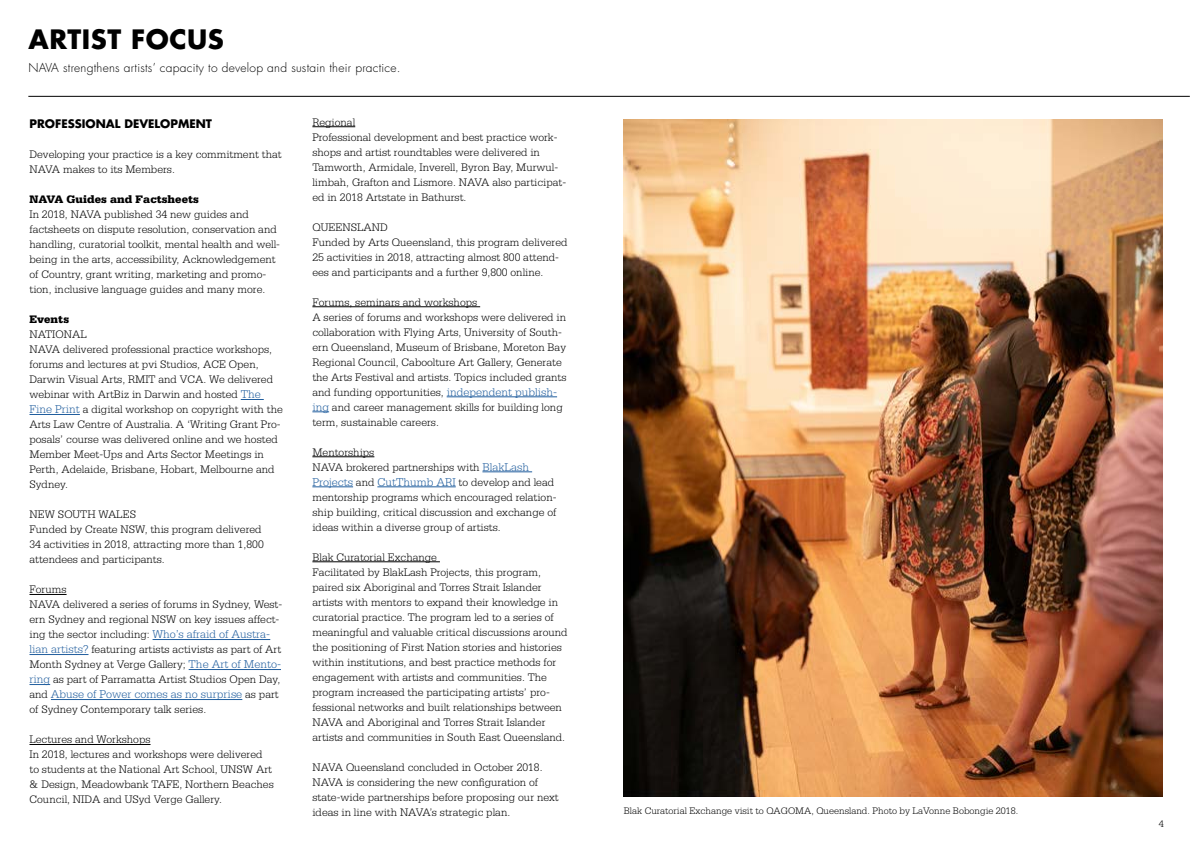
<style>
.page{position:relative;width:1191px;height:842px;background:#fff}
.page>*{position:absolute;margin:0;border:0;box-sizing:border-box;transform-origin:0 0}
.t1{font:700 26px "Futura CE";letter-spacing:.02em;color:#000}
.t2{font:300 12px "Serifa Std";color:#215e9e}
.t3{font:300 12px "Futura CE";letter-spacing:.02em;color:#000}
.t4{font:300 11.5px/15px "Serifa Std";color:#000}
.t5{font:900 11.5px "Serifa Std";color:#000}
.t6{font:700 11.5px "Futura CE";color:#000}
.t7{font:300 10px "Serifa Std";color:#000}
.s1{font-size:12px;color:#215e9e}
.s2{font-size:11.5px;color:#000}
</style>
<div class="page">
<svg style="left:241px;top:399px;width:23px;height:1px"></svg>
<hr style="left:30px;top:414px;width:50px;height:1px;background:#215e9e">
<hr style="left:30px;top:594px;width:37px;height:1px;background:#000">
<hr style="left:153px;top:639px;width:117px;height:1px;background:#215e9e">
<hr style="left:30px;top:654px;width:58px;height:1px;background:#215e9e">
<hr style="left:189px;top:669px;width:92px;height:1px;background:#215e9e">
<svg style="left:30px;top:684px;width:20px;height:1px"></svg>
<hr style="left:51px;top:699px;width:191px;height:1px;background:#215e9e">
<hr style="left:30px;top:744px;width:120px;height:1px;background:#000">
<hr style="left:312px;top:126px;width:43px;height:1px;background:#000">
<hr style="left:312px;top:306px;width:168px;height:1px;background:#000">
<hr style="left:447px;top:396px;width:110px;height:1px;background:#215e9e">
<svg style="left:312px;top:411px;width:17px;height:1px"></svg>
<hr style="left:312px;top:456px;width:62px;height:1px;background:#000">
<hr style="left:482px;top:471px;width:50px;height:1px;background:#215e9e">
<hr style="left:312px;top:486px;width:41px;height:1px;background:#215e9e">
<hr style="left:377px;top:486px;width:79px;height:1px;background:#215e9e">
<hr style="left:312px;top:561px;width:128px;height:1px;background:#000">
<hr style="left:28px;top:96px;width:1161px;height:1px;background:#000">
<img style="left:624px;top:119px;width:538px;height:677px">
<h1 class="t1" style="left:28px;top:20px;width:197px">ARTIST FOCUS</h1>
<p class="t3" style="left:28px;top:60px;width:374px">NAVA strengthens artists’ capacity to develop and sustain their practice.</p>
<p class="t6" style="left:30px;top:115px;width:184px">PROFESSIONAL DEVELOPMENT</p>
<p class="t4" style="left:30px;top:147px;width:254px">Developing your practice is a key commitment that<br>NAVA makes to its Members.</p>
<p class="t5" style="left:30px;top:193px;width:171px">NAVA Guides and Factsheets</p>
<p class="t4" style="left:30px;top:207px;width:252px">In 2018, NAVA published 34 new guides and factsheets on dispute resolution, conservation and handling, curatorial toolkit, mental health and well&shy;being in the arts, accessibility, Acknowledgement of Country, grant writing, marketing and promo&shy;tion, inclusive language guides and many more.</p>
<p class="t5" style="left:30px;top:313px;width:41px">Events</p>
<p class="t4" style="left:29px;top:327px;width:255px">NATIONAL<br>NAVA delivered professional practice workshops, forums and lectures at pvi Studios, ACE Open, Darwin Visual Arts, RMIT and VCA. We delivered webinar with ArtBiz in Darwin and hosted <span class="s1">The Fine Print</span> a digital workshop on copyright with the Arts Law Centre of Australia. A ‘Writing Grant Pro&shy;posals’ course was delivered online and we hosted Member Meet-Ups and Arts Sector Meetings in Perth, Adelaide, Brisbane, Hobart, Melbourne and Sydney.</p>
<p class="t4" style="left:30px;top:507px;width:236px">NEW SOUTH WALES<br>Funded by Create NSW, this program delivered 34 activities in 2018, attracting more than 1,800 attendees and participants.</p>
<p class="t4" style="left:29px;top:582px;width:254px">Forums<br>NAVA delivered a series of forums in Sydney, West&shy;ern Sydney and regional NSW on key issues affect&shy;ing the sector including: <span class="s1">Who’s afraid of Austra&shy;lian artists?</span> featuring artists activists as part of Art Month Sydney at Verge Gallery; <span class="s1">The Art of Mento&shy;ring</span> as part of Parramatta Artist Studios Open Day,</p>
<p class="t2" style="left:29px;top:688px;width:251px"><span class="s2">and</span> Abuse of Power comes as no surprise <span class="s2">as part</span></p>
<p class="t4" style="left:30px;top:702px;width:178px">of Sydney Contemporary talk series.</p>
<p class="t4" style="left:30px;top:732px;width:246px">Lectures and Workshops<br>In 2018, lectures and workshops were delivered to students at the National Art School, UNSW Art &amp; Design, Meadowbank TAFE, Northern Beaches Council, NIDA and USyd Verge Gallery.</p>
<p class="t4" style="left:312px;top:114px;width:255px">Regional<br>Professional development and best practice work&shy;shops and artist roundtables were delivered in Tamworth, Armidale, Inverell, Byron Bay, Murwul&shy;limbah, Grafton and Lismore. NAVA also participat&shy;ed in 2018 Artstate in Bathurst.</p>
<p class="t4" style="left:312px;top:219px;width:257px">QUEENSLAND<br>Funded by Arts Queensland, this program delivered 25 activities in 2018, attracting almost 800 attend&shy;ees and participants and a further 9,800 online.</p>
<p class="t4" style="left:312px;top:294px;width:256px">Forums, seminars and workshops<br>A series of forums and workshops were delivered in collaboration with Flying Arts, University of South&shy;ern Queensland, Museum of Brisbane, Moreton Bay Regional Council, Caboolture Art Gallery, Generate the Arts Festival and artists. Topics included grants and funding opportunities, <span class="s1">independent publish&shy;ing</span> and career management skills for building long term, sustainable careers.</p>
<p class="t4" style="left:312px;top:444px;width:218px">Mentorships<br>NAVA brokered partnerships with <span class="s1">BlakLash</span></p>
<p class="t2" style="left:312px;top:475px;width:243px">Projects <span class="s2">and</span> CutThumb ARI <span class="s2">to develop and lead</span></p>
<p class="t4" style="left:312px;top:489px;width:246px;text-align:justify">mentorship programs which encouraged relation&shy;ship building, critical discussion and exchange of ideas within a diverse group of artists.</p>
<p class="t4" style="left:312px;top:549px;width:257px">Blak Curatorial Exchange<br>Facilitated by BlakLash Projects, this program, paired six Aboriginal and Torres Strait Islander artists with mentors to expand their knowledge in curatorial practice. The program led to a series of meaningful and valuable critical discussions around the positioning of First Nation stories and histories within institutions, and best practice methods for engagement with artists and communities. The program increased the participating artists’ pro&shy;fessional networks and built relationships between NAVA and Aboriginal and Torres Strait Islander artists and communities in South East Queensland.</p>
<p class="t4" style="left:312px;top:759px;width:248px">NAVA Queensland concluded in October 2018.<br>NAVA is considering the new configuration of state-wide partnerships before proposing our next ideas in line with NAVA’s strategic plan.</p>
<p class="t7" style="left:624px;top:805px;width:396px">Blak Curatorial Exchange visit to QAGOMA, Queensland. Photo by LaVonne Bobongie 2018.</p>
<p class="t7" style="left:1158px;top:818px;width:6px">4</p>
</div>
